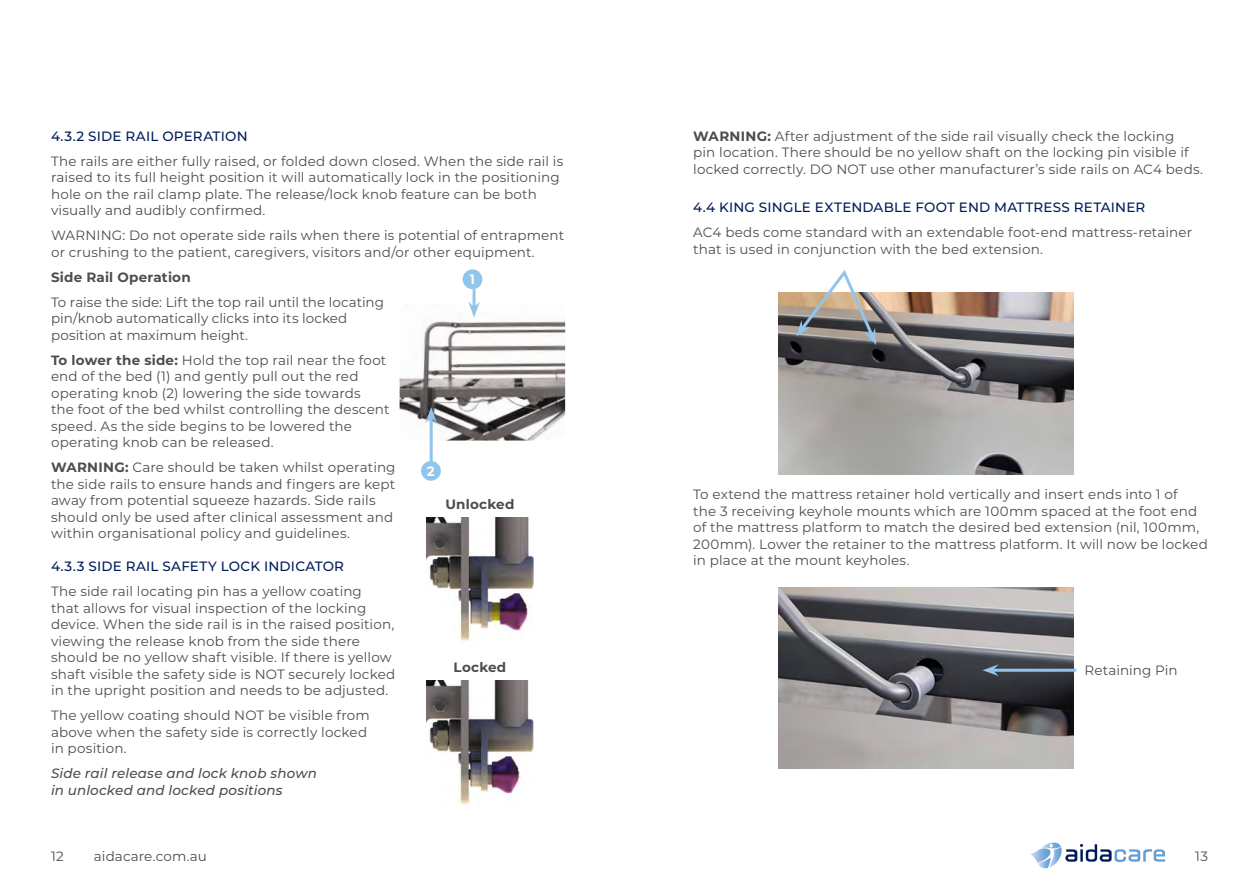
<style>
.page{position:relative;width:1259px;height:893px;background:#fff}
.page>*{position:absolute;margin:0;border:0;box-sizing:border-box;transform-origin:0 0}
.t1{font:13.5px/16.5px "Montserrat";letter-spacing:.01em;color:#4d4d4f}
.t2{font:500 13.5px "Montserrat";letter-spacing:.015em;color:#001c58}
.t3{font:italic 500 13.5px/16.5px "Montserrat";letter-spacing:.01em;color:#4d4d4f}
.t4{font:700 13.5px "Montserrat";letter-spacing:.015em;color:#4d4d4f}
.t5{font:700 13.5px "Montserrat";color:#fff}
.s1{font-weight:700}
</style>
<div class="page">
<svg style="left:1030px;top:843px;width:135px;height:25px"></svg>
<img style="left:427px;top:518px;width:106px;height:124px">
<img style="left:426px;top:681px;width:107px;height:124px">
<img style="left:778px;top:293px;width:295px;height:181px">
<svg style="left:796px;top:270px;width:80px;height:75px"></svg>
<img style="left:778px;top:587px;width:295px;height:182px">
<hr style="left:993px;top:669px;width:83px;height:3px;background:#92c5eb">
<svg style="left:982px;top:664px;width:16px;height:12px"></svg>
<img style="left:399px;top:319px;width:166px;height:122px">
<hr style="left:472px;top:289px;width:3px;height:18px;background:#92c5eb">
<svg style="left:468px;top:301px;width:12px;height:17px"></svg>
<hr style="left:430px;top:418px;width:3px;height:53px;background:#92c5eb">
<svg style="left:425px;top:407px;width:12px;height:16px"></svg>
<div style="left:462px;top:269px;width:20px;height:20px;background:#92c5eb;border-radius:50%"></div>
<div style="left:421px;top:461px;width:20px;height:20px;background:#92c5eb;border-radius:50%"></div>
<p class="t2" style="left:51px;top:126px;width:198px">4.3.2 SIDE RAIL OPERATION</p>
<p class="t1" style="left:51px;top:152px;width:514px">The rails are either fully raised, or folded down closed. When the side rail is raised to its full height position it will automatically lock in the positioning hole on the rail clamp plate. The release/lock knob feature can be both visually and audibly confirmed.</p>
<p class="t1" style="left:51px;top:227px;width:514px">WARNING: Do not operate side rails when there is potential of entrapment or crushing to the patient, caregivers, visitors and/or other equipment.</p>
<p class="t4" style="left:51px;top:267px;width:141px">Side Rail Operation</p>
<p class="t1" style="left:51px;top:293px;width:334px">To raise the side: Lift the top rail until the locating pin/knob automatically clicks into its locked position at maximum height.</p>
<p class="t1" style="left:51px;top:351px;width:340px"><span class="s1">To lower the side:</span> Hold the top rail near the foot end of the bed (1) and gently pull out the red operating knob (2) lowering the side towards<br>the foot of the bed whilst controlling the descent speed. As the side begins to be lowered the operating knob can be released.</p>
<p class="t1" style="left:51px;top:459px;width:346px"><span class="s1">WARNING:</span> Care should be taken whilst operating the side rails to ensure hands and fingers are kept away from potential squeeze hazards. Side rails should only be used after clinical assessment and within organisational policy and guidelines.</p>
<p class="t2" style="left:51px;top:557px;width:294px">4.3.3 SIDE RAIL SAFETY LOCK INDICATOR</p>
<p class="t1" style="left:51px;top:583px;width:346px">The side rail locating pin has a yellow coating<br>that allows for visual inspection of the locking device. When the side rail is in the raised position, viewing the release knob from the side there should be no yellow shaft visible. If there is yellow shaft visible the safety side is NOT securely locked in the upright position and needs to be adjusted.</p>
<p class="t1" style="left:51px;top:707px;width:320px">The yellow coating should NOT be visible from above when the safety side is correctly locked in position.</p>
<p class="t3" style="left:51px;top:765px;width:267px">Side rail release and lock knob shown in unlocked and locked positions</p>
<p class="t5" style="left:470px;top:269px;width:7px">1</p>
<p class="t5" style="left:427px;top:461px;width:9px">2</p>
<p class="t4" style="left:445px;top:495px;width:70px">Unlocked</p>
<p class="t4" style="left:453px;top:658px;width:54px">Locked</p>
<p class="t1" style="left:693px;top:127px;width:511px"><span class="s1">WARNING:</span> After adjustment of the side rail visually check the locking<br>pin location. There should be no yellow shaft on the locking pin visible if locked correctly. DO NOT use other manufacturer’s side rails on AC4 beds.</p>
<p class="t2" style="left:693px;top:198px;width:453px">4.4 KING SINGLE EXTENDABLE FOOT END MATTRESS RETAINER</p>
<p class="t1" style="left:693px;top:224px;width:500px">AC4 beds come standard with an extendable foot-end mattress-retainer that is used in conjunction with the bed extension.</p>
<p class="t1" style="left:693px;top:486px;width:516px">To extend the mattress retainer hold vertically and insert ends into 1 of<br>the 3 receiving keyhole mounts which are 100mm spaced at the foot end of the mattress platform to match the desired bed extension (nil, 100mm, 200mm). Lower the retainer to the mattress platform. It will now be locked in place at the mount keyholes.</p>
<p class="t1" style="left:1084px;top:661px;width:95px">Retaining Pin</p>
<p class="t1" style="left:51px;top:848px;width:14px">12</p>
<p class="t1" style="left:94px;top:848px;width:115px">aidacare.com.au</p>
<p class="t1" style="left:1195px;top:848px;width:14px">13</p>
</div>
